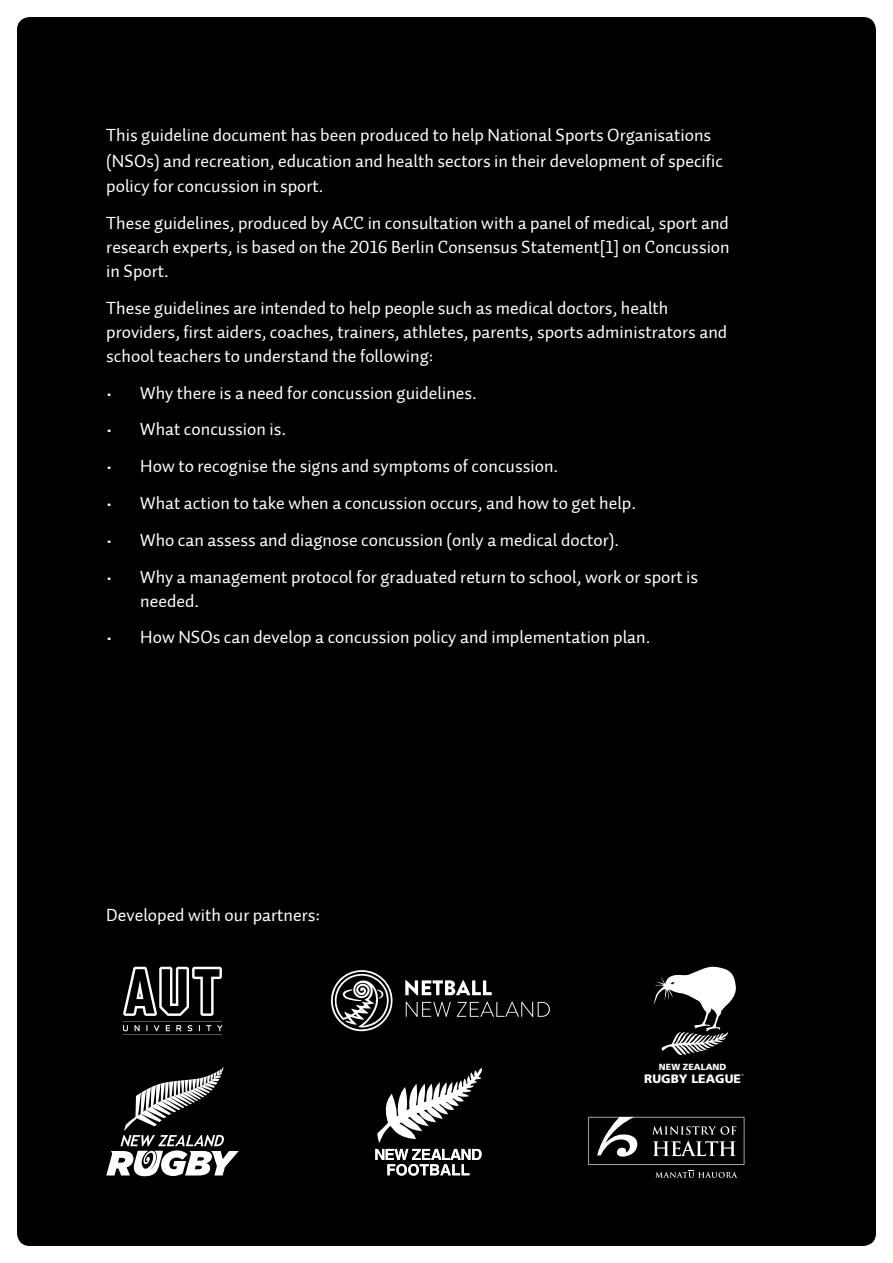
<style>
.page{position:relative;width:893px;height:1263px;background:#fff}
.page>*{position:absolute;margin:0;border:0;box-sizing:border-box;transform-origin:0 0}
.t1{font:18px/24px "Auto 1 Regular LF";color:#fff}
.t2{font:900 12.15px "Frutiger";color:#fff}
.t3{font:900 8.85px "Frutiger";color:#fff}
.t4{font:2.85px "Helvetica";color:#fff}
</style>
<div class="page">
<div style="left:17px;top:17px;width:859px;height:1229px;background:#000;border-radius:13px"></div>
<svg style="left:123px;top:967px;width:99px;height:65px"></svg>
<svg style="left:588px;top:1117px;width:156px;height:61px"></svg>
<svg style="left:377px;top:1068px;width:105px;height:75px"></svg>
<svg style="left:375px;top:1149px;width:106px;height:26px"></svg>
<svg style="left:106px;top:1067px;width:133px;height:109px"></svg>
<svg style="left:405px;top:980px;width:87px;height:15px"></svg>
<svg style="left:406px;top:1002px;width:45px;height:15px"></svg>
<svg style="left:457px;top:1001px;width:93px;height:16px"></svg>
<svg style="left:331px;top:970px;width:62px;height:61px"></svg>
<svg style="left:654px;top:967px;width:82px;height:89px"></svg>
<p class="t1" style="left:106px;top:123px;width:618px;line-height:25.5px">This guideline document has been produced to help National Sports Organisations (NSOs) and recreation, education and health sectors in their development of specific policy for concussion in sport.</p>
<p class="t1" style="left:106px;top:211px;width:625px;text-align:justify">These guidelines, produced by ACC in consultation with a panel of medical, sport and research experts, is based on the 2016 Berlin Consensus Statement[1] on Concussion in Sport.</p>
<p class="t1" style="left:106px;top:296px;width:622px">These guidelines are intended to help people such as medical doctors, health providers, first aiders, coaches, trainers, athletes, parents, sports administrators and school teachers to understand the following:</p>
<p class="t1" style="left:106px;top:381px;width:372px">• Why there is a need for concussion guidelines.</p>
<p class="t1" style="left:106px;top:418px;width:181px">• What concussion is.</p>
<p class="t1" style="left:106px;top:454px;width:453px">• How to recognise the signs and symptoms of concussion.</p>
<p class="t1" style="left:106px;top:491px;width:531px">• What action to take when a concussion occurs, and how to get help.</p>
<p class="t1" style="left:106px;top:528px;width:514px">• Who can assess and diagnose concussion (only a medical doctor).</p>
<p class="t1" style="left:140px;top:565px;width:559px;text-indent:-34px">• Why a management protocol for graduated return to school, work or sport is needed.</p>
<p class="t1" style="left:106px;top:625px;width:546px">• How NSOs can develop a concussion policy and implementation plan.</p>
<p class="t1" style="left:106px;top:903px;width:215px">Developed with our partners:</p>
<p class="t3" style="left:659px;top:1062px;width:69px">NEW ZEALAND</p>
<p class="t2" style="left:644px;top:1071px;width:98px">RUGBY LEAGUE</p>
<p class="t4" style="left:741px;top:1073px;width:4px">®</p>
</div>
